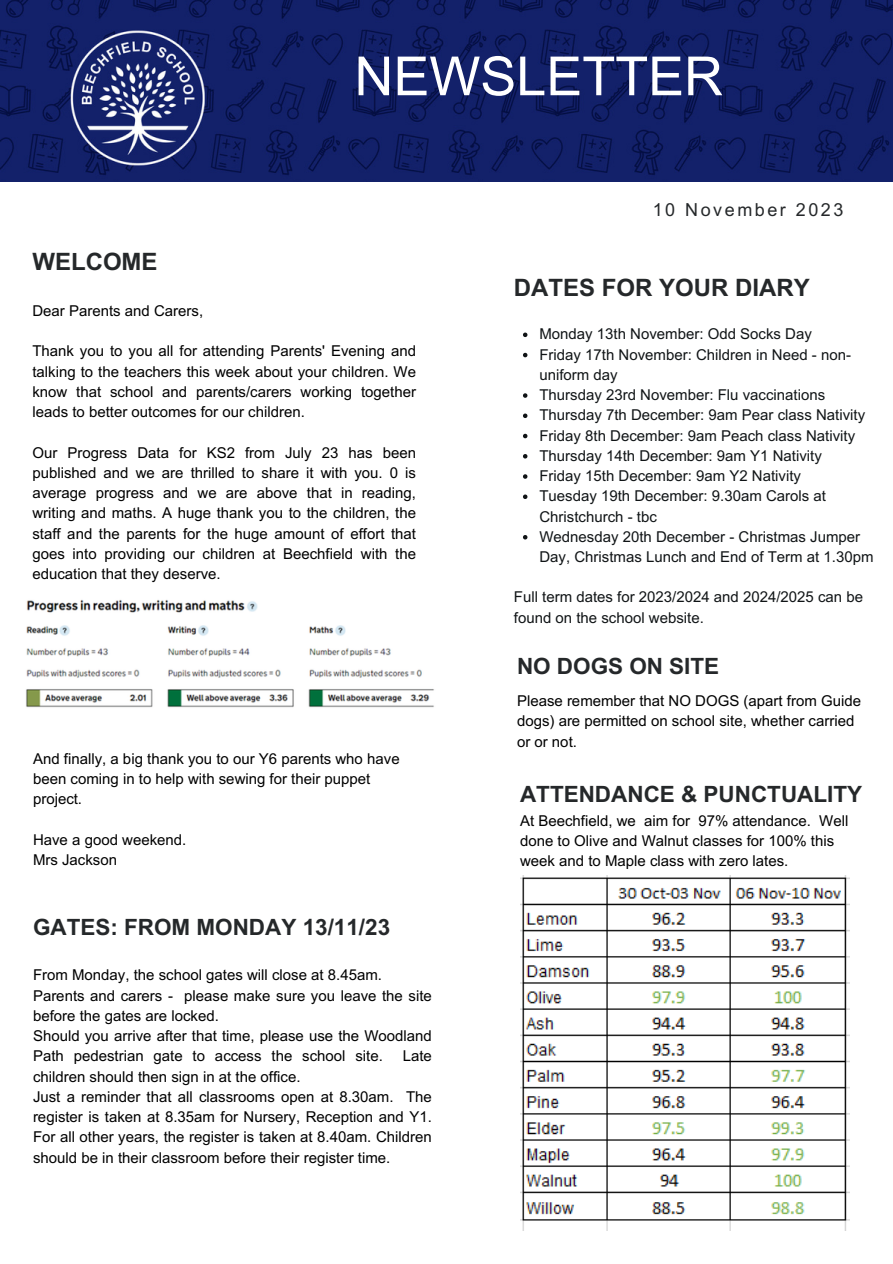
<style>
.page{position:relative;width:893px;height:1264px;background:#fff}
.page>*{position:absolute;margin:0;border:0;box-sizing:border-box;transform-origin:0 0}
.t1{font:54px "Arial";color:#fff}
.t2{font:700 48px "Arial";color:#fff}
.t3{font:700 24px "Arial";color:#25282a}
.t4{font:700 22.5px "Arial";color:#25282a}
.t5{font:18px "Arial";letter-spacing:.14em;color:#25282a}
.t6{font:15px/20.2px "Arial";color:#000}
.t7{font:15px/20.2px "Arial";color:#101416}
</style>
<div class="page">
<img style="left:0;top:0;width:892px;height:181px">
<img style="left:26px;top:600px;width:408px;height:108px">
<img style="left:520px;top:875px;width:329px;height:355px">
<svg style="left:523px;top:332px;width:4px;height:5px"></svg>
<svg style="left:523px;top:353px;width:4px;height:4px"></svg>
<svg style="left:523px;top:393px;width:4px;height:5px"></svg>
<svg style="left:523px;top:413px;width:4px;height:5px"></svg>
<svg style="left:523px;top:434px;width:4px;height:4px"></svg>
<svg style="left:523px;top:454px;width:4px;height:4px"></svg>
<svg style="left:523px;top:474px;width:4px;height:5px"></svg>
<svg style="left:523px;top:494px;width:4px;height:5px"></svg>
<svg style="left:523px;top:535px;width:4px;height:4px"></svg>
<p class="t1" style="left:354px;top:46px;width:370px">NEWSLETTER</p>
<p class="t2" style="left:373px;top:59px;width:332px">NEWSLETTER</p>
<p class="t3" style="left:32px;top:248px;width:127px">WELCOME</p>
<p class="t6" style="left:32px;top:300px;width:172px">Dear Parents and Carers,</p>
<p class="t6" style="left:32px;top:341px;width:385px;text-align:justify">Thank you to you all for attending Parents' Evening and talking to the teachers this week about your children. We know that school and parents/carers working together leads to better outcomes for our children.</p>
<p class="t6" style="left:32px;top:442px;width:385px;text-align:justify">Our Progress Data for KS2 from July 23 has been published and we are thrilled to share it with you. 0 is average progress and we are above that in reading, writing and maths. A huge thank you to the children, the staff and the parents for the huge amount of effort that goes into providing our children at Beechfield with the education that they deserve.</p>
<p class="t6" style="left:33px;top:748px;width:368px">And finally, a big thank you to our Y6 parents who have been coming in to help with sewing for their puppet project.</p>
<p class="t6" style="left:33px;top:829px;width:155px">Have a good weekend.</p>
<p class="t6" style="left:33px;top:849px;width:86px">Mrs Jackson</p>
<p class="t4" style="left:33px;top:914px;width:358px">GATES: FROM MONDAY 13/11/23</p>
<p class="t6" style="left:33px;top:965px;width:350px">From Monday, the school gates will close at 8.45am.</p>
<p class="t6" style="left:33px;top:985px;width:400px">Parents and carers - please make sure you leave the site before the gates are locked.</p>
<p class="t6" style="left:33px;top:1025px;width:400px">Should you arrive after that time, please use the Woodland<br>Path pedestrian gate to access the school site.</p>
<p class="t6" style="left:402px;top:1046px;width:31px">Late</p>
<p class="t6" style="left:33px;top:1066px;width:269px">children should then sign in at the office.</p>
<p class="t6" style="left:33px;top:1086px;width:400px;text-align:justify">Just a reminder that all classrooms open at 8.30am. The register is taken at 8.35am for Nursery, Reception and Y1.<br>For all other years, the register is taken at 8.40am. Children should be in their classroom before their register time.</p>
<p class="t5" style="left:652px;top:200px;width:192px">10 November 2023</p>
<p class="t3" style="left:514px;top:274px;width:297px">DATES FOR YOUR DIARY</p>
<p class="t7" style="left:539px;top:324px;width:274px">Monday 13th November: Odd Socks Day</p>
<p class="t7" style="left:539px;top:344px;width:313px">Friday 17th November: Children in Need - non&shy;uniform day</p>
<p class="t7" style="left:539px;top:385px;width:287px">Thursday 23rd November: Flu vaccinations</p>
<p class="t7" style="left:539px;top:405px;width:327px">Thursday 7th December: 9am Pear class Nativity</p>
<p class="t7" style="left:539px;top:425px;width:317px">Friday 8th December: 9am Peach class Nativity</p>
<p class="t7" style="left:539px;top:445px;width:284px">Thursday 14th December: 9am Y1 Nativity</p>
<p class="t7" style="left:539px;top:465px;width:263px">Friday 15th December: 9am Y2 Nativity</p>
<p class="t7" style="left:539px;top:486px;width:288px">Tuesday 19th December: 9.30am Carols at<br>Christchurch - tbc</p>
<p class="t7" style="left:539px;top:526px;width:335px">Wednesday 20th December - Christmas Jumper<br>Day, Christmas Lunch and End of Term at 1.30pm</p>
<p class="t7" style="left:514px;top:587px;width:350px">Full term dates for 2023/2024 and 2024/2025 can be found on the school website.</p>
<p class="t4" style="left:517px;top:653px;width:204px">NO DOGS ON SITE</p>
<p class="t6" style="left:517px;top:690px;width:345px">Please remember that NO DOGS (apart from Guide dogs) are permitted on school site, whether carried or or not.</p>
<p class="t4" style="left:520px;top:781px;width:343px">ATTENDANCE &amp; PUNCTUALITY</p>
<p class="t6" style="left:520px;top:810px;width:330px">At Beechfield, we aim for 97% attendance. Well done to Olive and Walnut classes for 100% this week and to Maple class with zero lates.</p>
</div>
